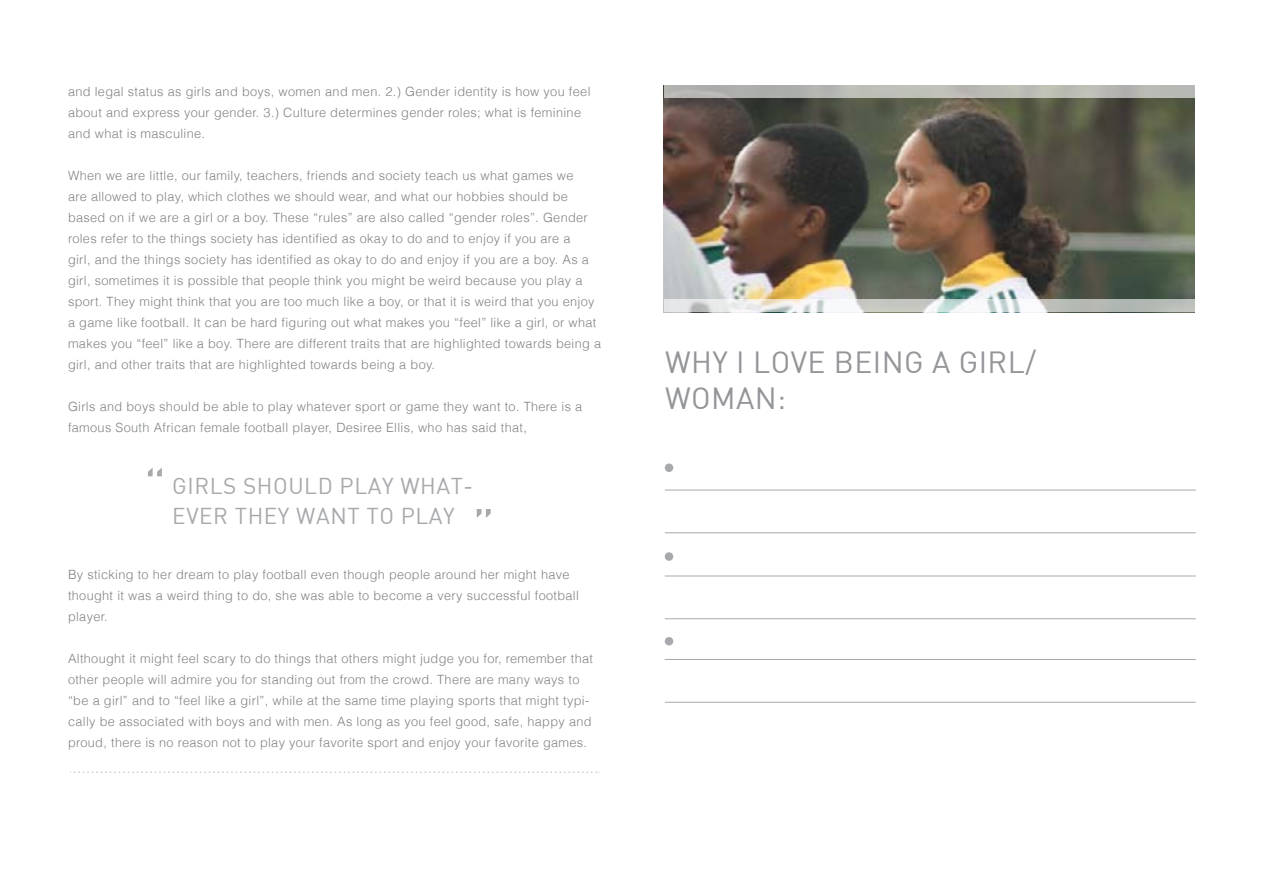
<style>
.page{position:relative;width:1263px;height:893px;background:#fff}
.page>*{position:absolute;margin:0;border:0;box-sizing:border-box;transform-origin:0 0}
.t1{font:54px "DIN";color:#a7a9ac}
.t2{font:30px "DIN";letter-spacing:.015em;color:#939598}
.t3{font:22.5px "DIN";letter-spacing:.025em;color:#a7a9ac}
.t4{font:300 12.75px/21px "Helvetica";letter-spacing:.025em;color:#808285}
</style>
<div class="page">
<svg style="left:70px;top:772px;width:529px;height:1px"></svg>
<hr style="left:665px;top:490px;width:531px;height:1px;background:#a7a9ac">
<hr style="left:665px;top:659px;width:531px;height:1px;background:#a7a9ac">
<hr style="left:665px;top:576px;width:531px;height:1px;background:#a7a9ac">
<hr style="left:665px;top:533px;width:531px;height:1px;background:#a7a9ac">
<hr style="left:665px;top:702px;width:531px;height:1px;background:#a7a9ac">
<hr style="left:665px;top:618px;width:531px;height:1px;background:#a7a9ac">
<div style="left:665px;top:463px;width:8px;height:9px;background:#a7a9ac;border-radius:50%"></div>
<div style="left:665px;top:552px;width:8px;height:9px;background:#a7a9ac;border-radius:50%"></div>
<div style="left:665px;top:637px;width:8px;height:8px;background:#a7a9ac;border-radius:50%"></div>
<img style="left:664px;top:98px;width:530px;height:201px">
<svg style="left:664px;top:86px;width:530px;height:12px;background:#b7b8b2"></svg>
<svg style="left:664px;top:299px;width:530px;height:13px"></svg>
<p class="t4" style="left:68px;top:81px;width:524px">and legal status as girls and boys, women and men. 2.) Gender identity is how you feel about and express your gender. 3.) Culture determines gender roles; what is feminine and what is masculine.</p>
<p class="t4" style="left:68px;top:165px;width:535px">When we are little, our family, teachers, friends and society teach us what games we<br>are allowed to play, which clothes we should wear, and what our hobbies should be based on if we are a girl or a boy. These “rules” are also called “gender roles”. Gender roles refer to the things society has identified as okay to do and to enjoy if you are a<br>girl, and the things society has identified as okay to do and enjoy if you are a boy. As a girl, sometimes it is possible that people think you might be weird because you play a sport. They might think that you are too much like a boy, or that it is weird that you enjoy a game like football. It can be hard figuring out what makes you “feel” like a girl, or what makes you “feel” like a boy. There are different traits that are highlighted towards being a girl, and other traits that are highlighted towards being a boy.</p>
<p class="t4" style="left:68px;top:396px;width:516px">Girls and boys should be able to play whatever sport or game they want to. There is a famous South African female football player, Desiree Ellis, who has said that,</p>
<h1 class="t1" style="left:143px;top:457px;width:25px">“</h1>
<h3 class="t3" style="left:172px;top:472px;width:28px">GIRLS</h3>
<h3 class="t3" style="left:243px;top:472px;width:16px">SHOULD</h3>
<h3 class="t3" style="left:340px;top:472px;width:15px">PLA</h3>
<h3 class="t3" style="left:382px;top:472px;width:53px">Y WHAT</h3>
<h3 class="t3" style="left:464px;top:472px;width:11px">-</h3>
<h3 class="t3" style="left:172px;top:502px;width:78px">EVER THE</h3>
<h3 class="t3" style="left:278px;top:502px;width:54px">Y WANT</h3>
<h3 class="t3" style="left:366px;top:502px;width:49px">TO PLA</h3>
<h3 class="t3" style="left:443px;top:502px;width:13px">Y</h3>
<h1 class="t1" style="left:472px;top:494px;width:25px">”</h1>
<p class="t4" style="left:68px;top:564px;width:512px">By sticking to her dream to play football even though people around her might have thought it was a weird thing to do, she was able to become a very successful football player.</p>
<p class="t4" style="left:68px;top:648px;width:527px">Althought it might feel scary to do things that others might judge you for, remember that other people will admire you for standing out from the crowd. There are many ways to “be a girl” and to “feel like a girl”, while at the same time playing sports that might typi&shy;cally be associated with boys and with men. As long as you feel good, safe, happy and proud, there is no reason not to play your favorite sport and enjoy your favorite games.</p>
<h2 class="t2" style="left:665px;top:344px;width:22px">WHY</h2>
<h2 class="t2" style="left:736px;top:344px;width:301px">I LOVE BEING A GIRL/</h2>
<h2 class="t2" style="left:665px;top:380px;width:67px">WOMAN</h2>
<h2 class="t2" style="left:777px;top:380px;width:10px">:</h2>
</div>
